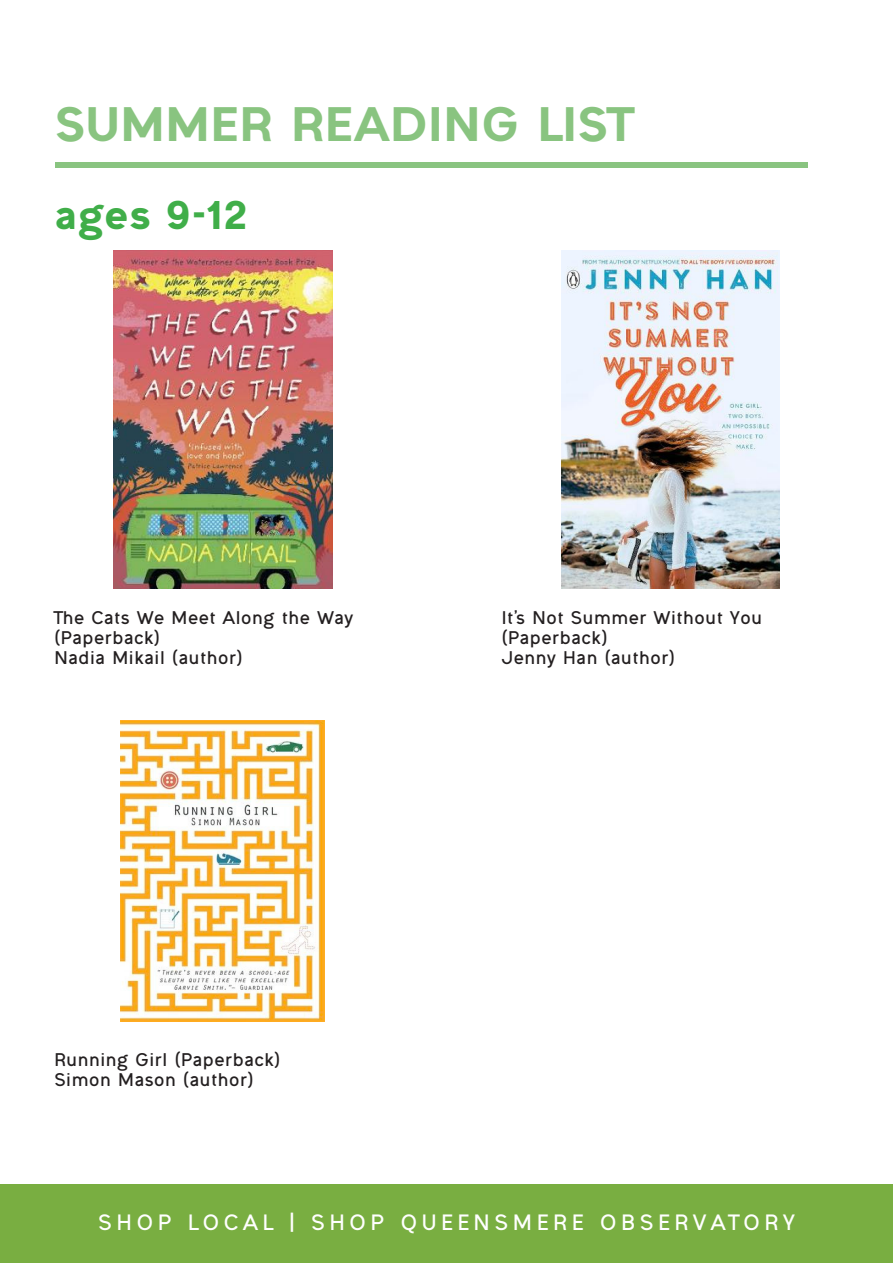
<style>
.page{position:relative;width:893px;height:1263px;background:#fff}
.page>*{position:absolute;margin:0;border:0;box-sizing:border-box;transform-origin:0 0}
.t1{font:800 43.5px "Ogonek";color:#89c480}
.t2{font:800 36px "Ogonek";color:#40ae49}
.t3{font:700 19.95px "Ogonek";letter-spacing:.2em;color:#fff}
.t4{font:700 16.5px/19.8px "Ogonek";color:#231f20}
</style>
<div class="page">
<div style="left:0;top:1184px;width:893px;height:79px;background:#79ae41"></div>
<div style="left:56px;top:163px;width:752px;height:5px;background:#89c480"></div>
<img style="left:113px;top:251px;width:219px;height:337px">
<img style="left:561px;top:251px;width:218px;height:337px">
<img style="left:121px;top:721px;width:204px;height:301px">
<p class="t1" style="left:55px;top:90px;width:580px">SUMMER READING LIST</p>
<p class="t2" style="left:54px;top:187px;width:195px">ages 9-12</p>
<p class="t4" style="left:54px;top:608px;width:301px">The Cats We Meet Along the Way (Paperback)</p>
<p class="t4" style="left:54px;top:647px;width:190px">Nadia Mikail (author)</p>
<p class="t4" style="left:501px;top:608px;width:262px">It’s Not Summer Without You (Paperback)</p>
<p class="t4" style="left:501px;top:647px;width:175px">Jenny Han (author)</p>
<p class="t4" style="left:54px;top:1050px;width:228px">Running Girl (Paperback)</p>
<p class="t4" style="left:54px;top:1069px;width:201px">Simon Mason (author)</p>
<p class="t3" style="left:98px;top:1207px;width:699px">SHOP LOCAL | SHOP QUEENSMERE OBSERVATORY</p>
</div>
